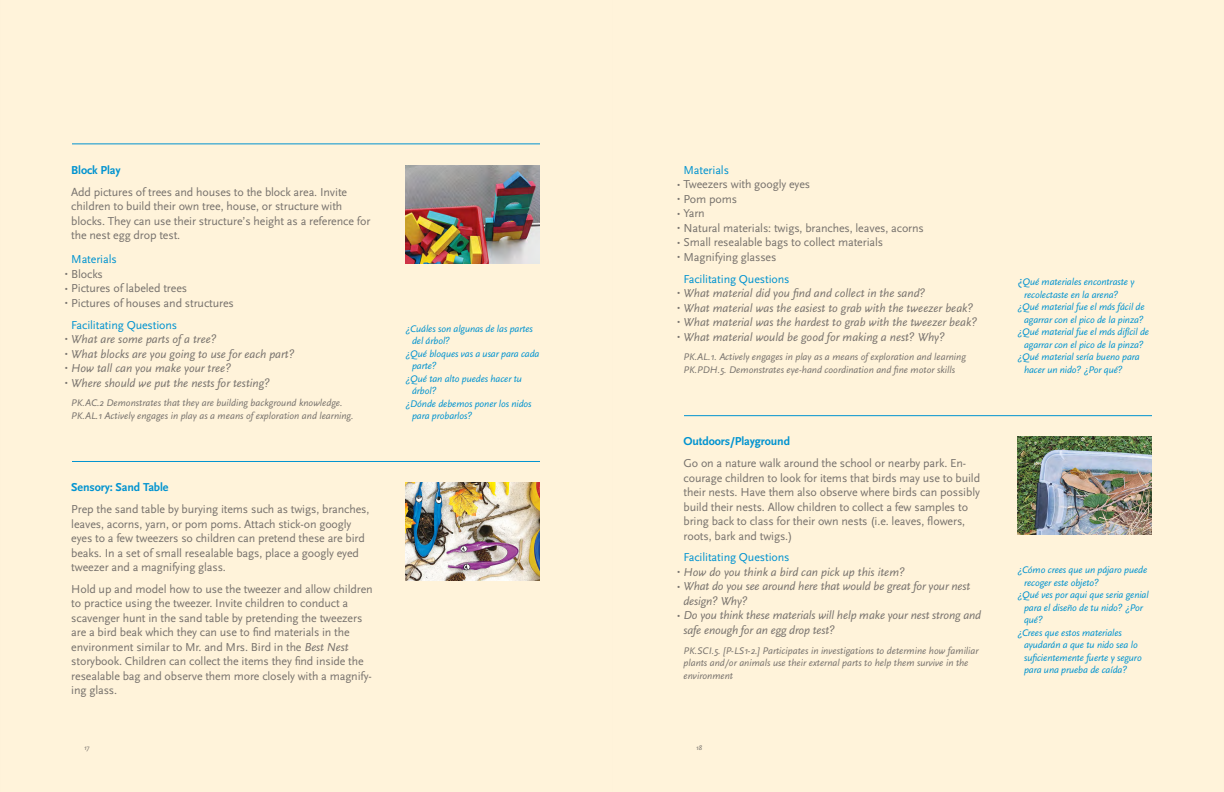
<style>
.page{position:relative;width:1224px;height:792px;background:#fff}
.page>*{position:absolute;margin:0;border:0;box-sizing:border-box;transform-origin:0 0}
.t1{font:12px/14.5px "Scala Sans Pro";letter-spacing:-.01em;color:#77726d}
.t2{font:italic 12px/14.5px "Scala Sans Pro";color:#77726d}
.t3{font:12px/21.7px "Scala Sans Pro";letter-spacing:-.01em;color:#0093d0}
.t4{font:700 12px "Scala Sans Pro";letter-spacing:-.01em;color:#0093d0}
.t5{font:italic 10px "Scala Sans Pro";letter-spacing:-.01em;color:#0093d0}
.t6{font:italic 10px/12.5px "Scala Sans Pro";color:#77726d}
.t7{font:italic 7px "Scala Sans Pro";color:#77726d}
.s1{font-style:italic;font-size:9px}
.s2{color:#0093d0}
.s3{font-size:9px}
.s4{font-style:italic}
.s5{font-style:italic;font-size:9px;color:#77726d}
.s6{color:#77726d}
.s7{font-style:normal;font-size:12px;color:#0892ce}
</style>
<div class="page">
<div style="left:0;top:0;width:621px;height:792px;background:#fff3da"></div>
<img style="left:406px;top:483px;width:134px;height:98px">
<hr style="left:72px;top:144px;width:468px;height:1px;background:#0093d0">
<img style="left:406px;top:166px;width:134px;height:97px">
<hr style="left:72px;top:461px;width:468px;height:1px;background:#0093d0">
<div style="left:603px;top:0;width:621px;height:792px;background:#fff3da"></div>
<hr style="left:1223px;top:0;width:1px;height:792px;background:#d5d2cf">
<img style="left:1018px;top:437px;width:134px;height:98px">
<hr style="left:684px;top:415px;width:468px;height:1px;background:#0093d0">
<hr style="left:0;top:0;width:1px;height:792px;background:#77726d">
<hr style="left:612px;top:0;width:1px;height:792px;background:#77726d">
<p class="t4" style="left:71px;top:162px;width:51px">Block Play</p>
<p class="t1" style="left:71px;top:184px;width:301px">Add pictures of trees and houses to the block area. Invite children to build their own tree, house, or structure with blocks. They can use their structure’s height as a reference for the nest egg drop test.</p>
<p class="t3" style="left:71px;top:248px;width:47px">Materials</p>
<p class="t1" style="left:65px;top:266px;width:40px"><span class="s1">•</span> Blocks</p>
<p class="t1" style="left:65px;top:281px;width:124px"><span class="s1">•</span> Pictures of labeled trees</p>
<p class="t1" style="left:71px;top:292px;width:164px;line-height:21.7px;text-indent:-6px"><span class="s1">•</span> Pictures of houses and structures<br><span class="s2">Facilitating Questions</span></p>
<p class="t2" style="left:65px;top:332px;width:153px"><span class="s3">•</span> What are some parts of a tree?</p>
<p class="t2" style="left:65px;top:346px;width:231px"><span class="s3">•</span> What blocks are you going to use for each part?</p>
<p class="t2" style="left:65px;top:361px;width:168px"><span class="s3">•</span> How tall can you make your tree?</p>
<p class="t2" style="left:65px;top:375px;width:207px"><span class="s3">•</span> Where should we put the nests for testing?</p>
<p class="t6" style="left:71px;top:397px;width:284px">PK.AC.2 Demonstrates that they are building background knowledge.<br>PK.AL.1 Actively engages in play as a means of exploration and learning.</p>
<p class="t4" style="left:71px;top:479px;width:99px">Sensory: Sand Table</p>
<p class="t1" style="left:71px;top:502px;width:300px">Prep the sand table by burying items such as twigs, branches, leaves, acorns, yarn, or pom poms. Attach stick-on googly eyes to a few tweezers so children can pretend these are bird beaks. In a set of small resealable bags, place a googly eyed tweezer and a magnifying glass.</p>
<p class="t1" style="left:71px;top:581px;width:303px">Hold up and model how to use the tweezer and allow children to practice using the tweezer. Invite children to conduct a scavenger hunt in the sand table by pretending the tweezers are a bird beak which they can use to find materials in the environment similar to Mr. and Mrs. Bird in the <span class="s4">Best Nest </span>storybook. Children can collect the items they find inside the resealable bag and observe them more closely with a magnify&shy;ing glass.</p>
<p class="t5" style="left:406px;top:322px;width:129px">¿Cuáles son algunas de las partes</p>
<p class="t5" style="left:412px;top:334px;width:39px">del árbol?</p>
<p class="t5" style="left:406px;top:347px;width:135px">¿Qué bloques vas a usar para cada</p>
<p class="t5" style="left:412px;top:359px;width:26px">parte?</p>
<p class="t5" style="left:406px;top:372px;width:118px">¿Qué tan alto puedes hacer tu</p>
<p class="t5" style="left:412px;top:384px;width:26px">árbol?</p>
<p class="t5" style="left:406px;top:397px;width:127px">¿Dónde debemos poner los nidos</p>
<p class="t5" style="left:412px;top:409px;width:62px">para probarlos?</p>
<p class="t3" style="left:684px;top:159px;width:47px">Materials</p>
<p class="t1" style="left:677px;top:177px;width:135px"><span class="s1">•</span> Tweezers with googly eyes</p>
<p class="t1" style="left:677px;top:191px;width:62px"><span class="s1">•</span> Pom poms</p>
<p class="t1" style="left:677px;top:206px;width:29px"><span class="s1">•</span> Yarn</p>
<p class="t1" style="left:677px;top:220px;width:248px"><span class="s1">•</span> Natural materials: twigs, branches, leaves, acorns</p>
<p class="t1" style="left:677px;top:235px;width:208px"><span class="s1">•</span> Small resealable bags to collect materials</p>
<p class="t3" style="left:684px;top:246px;width:108px;text-indent:-6px"><span class="s5">•</span> <span class="s6">Magnifying glasses<br></span>Facilitating Questions</p>
<p class="t2" style="left:677px;top:286px;width:250px"><span class="s3">•</span> What material did you find and collect in the sand?</p>
<p class="t2" style="left:677px;top:300px;width:298px"><span class="s3">•</span> What material was the easiest to grab with the tweezer beak?</p>
<p class="t2" style="left:677px;top:315px;width:302px"><span class="s3">•</span> What material was the hardest to grab with the tweezer beak?</p>
<p class="t2" style="left:677px;top:329px;width:269px"><span class="s3">•</span> What material would be good for making a nest? Why?</p>
<p class="t6" style="left:684px;top:351px;width:284px">PK.AL.1. Actively engages in play as a means of exploration and learning<br>PK.PDH.5. Demonstrates eye-hand coordination and fine motor skills</p>
<p class="t4" style="left:684px;top:433px;width:108px">Outdoors/Playground</p>
<p class="t1" style="left:684px;top:456px;width:298px">Go on a nature walk around the school or nearby park. En&shy;courage children to look for items that birds may use to build their nests. Have them also observe where birds can possibly build their nests. Allow children to collect a few samples to bring back to class for their own nests (i.e. leaves, flowers, roots, bark and twigs.)</p>
<p class="t3" style="left:684px;top:546px;width:108px">Facilitating Questions</p>
<p class="t2" style="left:677px;top:564px;width:229px"><span class="s3">•</span> How do you think a bird can pick up this item?</p>
<p class="t2" style="left:684px;top:579px;width:288px;text-indent:-6px"><span class="s3">•</span> What do you see around here that would be great for your nest design? Why?</p>
<p class="t2" style="left:684px;top:608px;width:299px;text-indent:-6px"><span class="s3">•</span> Do you think these materials will help make your nest strong and safe enough for an egg drop test?</p>
<p class="t6" style="left:684px;top:644px;width:297px">PK.SCI.5. [P-LS1-2.] Participates in investigations to determine how familiar plants and/or animals use their external parts to help them survive in the environment</p>
<p class="t7" style="left:84px;top:743px;width:7px">17</p>
<p class="t7" style="left:696px;top:743px;width:8px">18</p>
<p class="t5" style="left:1018px;top:276px;width:118px"><span class="s7">¿</span>Qué materiales encontraste y</p>
<p class="t5" style="left:1024px;top:288px;width:96px">recolectaste en la arena?</p>
<p class="t5" style="left:1018px;top:301px;width:129px">¿Qué material fue el más fácil de</p>
<p class="t5" style="left:1024px;top:313px;width:121px">agarrar con el pico de la pinza?</p>
<p class="t5" style="left:1018px;top:326px;width:133px">¿Qué material fue el más difícil de</p>
<p class="t5" style="left:1024px;top:338px;width:121px">agarrar con el pico de la pinza?</p>
<p class="t5" style="left:1018px;top:351px;width:124px">¿Qué material sería bueno para</p>
<p class="t5" style="left:1024px;top:363px;width:100px">hacer un nido? ¿Por qué?</p>
<p class="t5" style="left:1018px;top:564px;width:131px">¿Cómo crees que un pájaro puede</p>
<p class="t5" style="left:1024px;top:576px;width:76px">recoger este objeto?</p>
<p class="t5" style="left:1018px;top:589px;width:133px">¿Qué ves por aqui que seria genial</p>
<p class="t5" style="left:1024px;top:601px;width:120px">para el diseño de tu nido? ¿Por</p>
<p class="t5" style="left:1024px;top:614px;width:20px">qué?</p>
<p class="t5" style="left:1018px;top:626px;width:106px">¿Crees que estos materiales</p>
<p class="t5" style="left:1024px;top:639px;width:115px">ayudarán a que tu nido sea lo</p>
<p class="t5" style="left:1024px;top:651px;width:119px">suficientemente fuerte y seguro</p>
<p class="t5" style="left:1024px;top:664px;width:105px">para una prueba de caída?</p>
</div>
